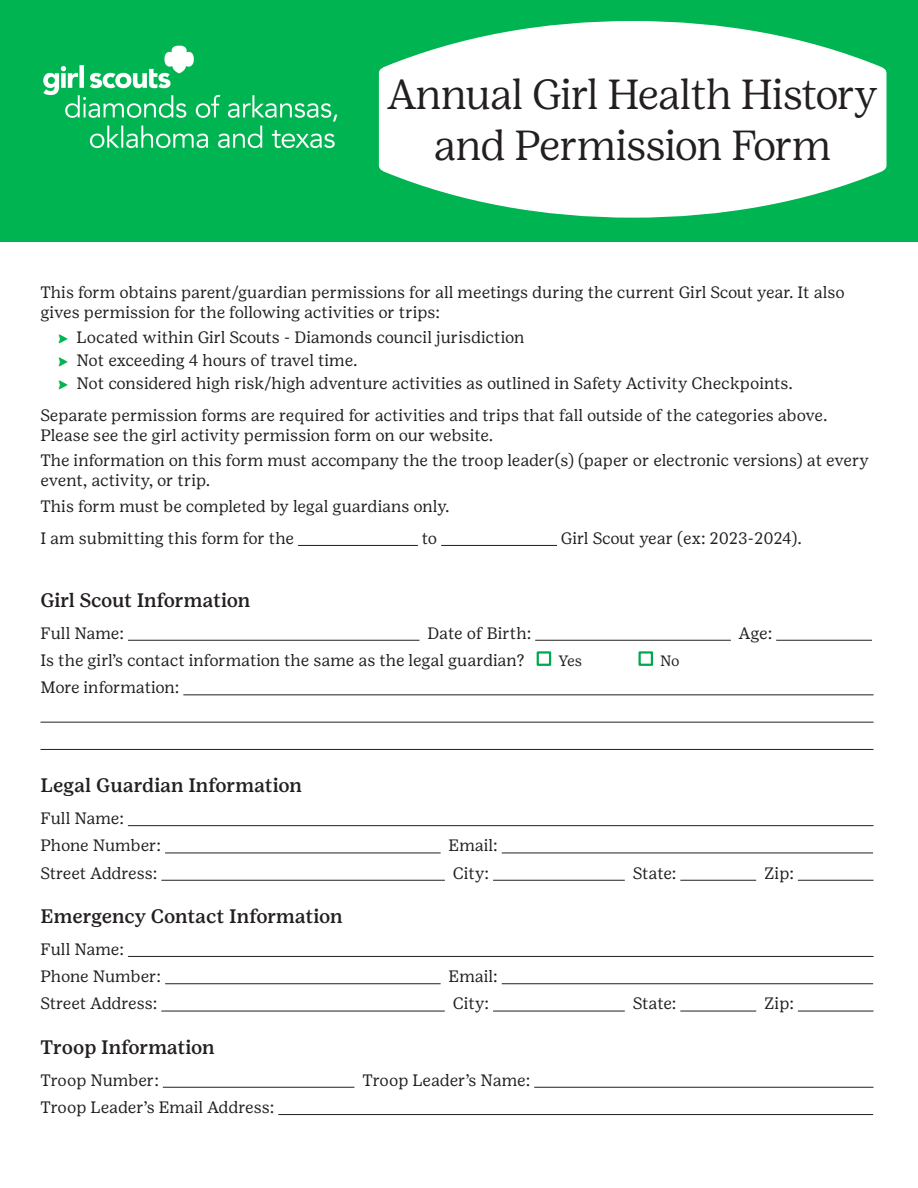
<style>
.page{position:relative;width:918px;height:1188px;background:#fff}
.page>*{position:absolute;margin:0;border:0;box-sizing:border-box;transform-origin:0 0}
.t1{font:300 42px/50.4px "Girl Scout Display";color:#231f20;text-align:center}
.t2{font:500 19.5px "Girl Scout Text";letter-spacing:-.01em;color:#231f20}
.t3{font:16.5px/19.8px "Girl Scout Text";color:#231f20}
.t4{font:16.5px "Girl Scout Text";letter-spacing:-.025em;color:#231f20}
.t5{font:16.5px "Girl Scout Text";letter-spacing:-.02em;color:#231f20}
.t6{font:15px "Girl Scout Text";color:#231f20}
.s1{color:#00b451}
</style>
<div class="page">
<hr style="left:298px;top:545px;width:120px;height:1px;background:#231f20">
<hr style="left:441px;top:545px;width:116px;height:1px;background:#231f20">
<hr style="left:128px;top:640px;width:291px;height:1px;background:#231f20">
<hr style="left:535px;top:640px;width:196px;height:1px;background:#231f20">
<hr style="left:776px;top:640px;width:96px;height:1px;background:#231f20">
<hr style="left:183px;top:694px;width:691px;height:1px;background:#231f20">
<hr style="left:40px;top:722px;width:834px;height:1px;background:#231f20">
<hr style="left:40px;top:749px;width:834px;height:1px;background:#231f20">
<hr style="left:128px;top:825px;width:746px;height:1px;background:#231f20">
<hr style="left:165px;top:853px;width:276px;height:1px;background:#231f20">
<hr style="left:502px;top:853px;width:371px;height:1px;background:#231f20">
<hr style="left:161px;top:880px;width:284px;height:1px;background:#231f20">
<hr style="left:493px;top:880px;width:132px;height:1px;background:#231f20">
<hr style="left:680px;top:880px;width:76px;height:1px;background:#231f20">
<hr style="left:798px;top:880px;width:76px;height:1px;background:#231f20">
<hr style="left:128px;top:956px;width:746px;height:1px;background:#231f20">
<hr style="left:165px;top:983px;width:276px;height:1px;background:#231f20">
<hr style="left:502px;top:983px;width:371px;height:1px;background:#231f20">
<hr style="left:161px;top:1011px;width:284px;height:1px;background:#231f20">
<hr style="left:493px;top:1011px;width:132px;height:1px;background:#231f20">
<hr style="left:680px;top:1011px;width:76px;height:1px;background:#231f20">
<hr style="left:798px;top:1011px;width:76px;height:1px;background:#231f20">
<hr style="left:163px;top:1087px;width:191px;height:1px;background:#231f20">
<hr style="left:534px;top:1087px;width:340px;height:1px;background:#231f20">
<hr style="left:278px;top:1114px;width:595px;height:1px;background:#231f20">
<div style="left:537px;top:651px;width:14px;height:15px;border:2px solid #00a94e"></div>
<div style="left:638px;top:651px;width:15px;height:15px;border:2px solid #00a94e"></div>
<div style="left:0;top:0;width:918px;height:242px;background:#00b451"></div>
<img style="left:43px;top:45px;width:295px;height:104px">
<svg style="left:379px;top:21px;width:508px;height:197px;fill:#fff"></svg>
<p class="t1" style="left:388px;top:70px;width:491px">Annual Girl Health History and Permission Form</p>
<p class="t3" style="left:40px;top:282px;width:806px">This form obtains parent/guardian permissions for all meetings during the current Girl Scout year. It also gives permission for the following activities or trips:</p>
<p class="t3" style="left:58px;top:328px;width:467px"><span class="s1">⇨</span> Located within Girl Scouts - Diamonds council jurisdiction</p>
<p class="t3" style="left:58px;top:351px;width:301px"><span class="s1">⇨</span> Not exceeding 4 hours of travel time.</p>
<p class="t3" style="left:58px;top:373px;width:736px"><span class="s1">⇨</span> Not considered high risk/high adventure activities as outlined in Safety Activity Checkpoints.</p>
<p class="t3" style="left:40px;top:405px;width:789px">Separate permission forms are required for activities and trips that fall outside of the categories above.<br>Please see the girl activity permission form on our website.</p>
<p class="t3" style="left:40px;top:451px;width:830px">The information on this form must accompany the the troop leader(s) (paper or electronic versions) at every event, activity, or trip.</p>
<p class="t3" style="left:40px;top:496px;width:411px">This form must be completed by legal guardians only.</p>
<p class="t3" style="left:40px;top:528px;width:255px">I am submitting this form for the</p>
<p class="t3" style="left:422px;top:528px;width:17px">to</p>
<p class="t4" style="left:561px;top:529px;width:243px">Girl Scout year (ex: 2023-2024).</p>
<p class="t2" style="left:40px;top:589px;width:211px">Girl Scout Information</p>
<p class="t3" style="left:40px;top:623px;width:85px">Full Name:</p>
<p class="t3" style="left:427px;top:623px;width:105px">Date of Birth:</p>
<p class="t3" style="left:739px;top:623px;width:35px">Age:</p>
<p class="t3" style="left:40px;top:650px;width:486px">Is the girl’s contact information the same as the legal guardian?</p>
<p class="t6" style="left:558px;top:652px;width:25px">Yes</p>
<p class="t6" style="left:660px;top:652px;width:21px">No</p>
<p class="t5" style="left:40px;top:678px;width:140px">More information:</p>
<p class="t2" style="left:40px;top:774px;width:263px">Legal Guardian Information</p>
<p class="t3" style="left:40px;top:808px;width:85px">Full Name:</p>
<p class="t3" style="left:40px;top:836px;width:122px">Phone Number:</p>
<p class="t3" style="left:449px;top:836px;width:51px">Email:</p>
<p class="t3" style="left:40px;top:863px;width:118px">Street Address:</p>
<p class="t3" style="left:453px;top:863px;width:38px">City:</p>
<p class="t3" style="left:633px;top:863px;width:45px">State:</p>
<p class="t3" style="left:764px;top:863px;width:31px">Zip:</p>
<p class="t2" style="left:40px;top:905px;width:304px">Emergency Contact Information</p>
<p class="t3" style="left:40px;top:939px;width:85px">Full Name:</p>
<p class="t3" style="left:40px;top:967px;width:122px">Phone Number:</p>
<p class="t3" style="left:449px;top:967px;width:51px">Email:</p>
<p class="t3" style="left:40px;top:994px;width:118px">Street Address:</p>
<p class="t3" style="left:453px;top:994px;width:38px">City:</p>
<p class="t3" style="left:633px;top:994px;width:45px">State:</p>
<p class="t3" style="left:764px;top:994px;width:31px">Zip:</p>
<p class="t2" style="left:40px;top:1036px;width:176px">Troop Information</p>
<p class="t3" style="left:40px;top:1070px;width:120px">Troop Number:</p>
<p class="t3" style="left:362px;top:1070px;width:169px">Troop Leader’s Name:</p>
<p class="t3" style="left:40px;top:1097px;width:235px">Troop Leader’s Email Address:</p>
</div>
